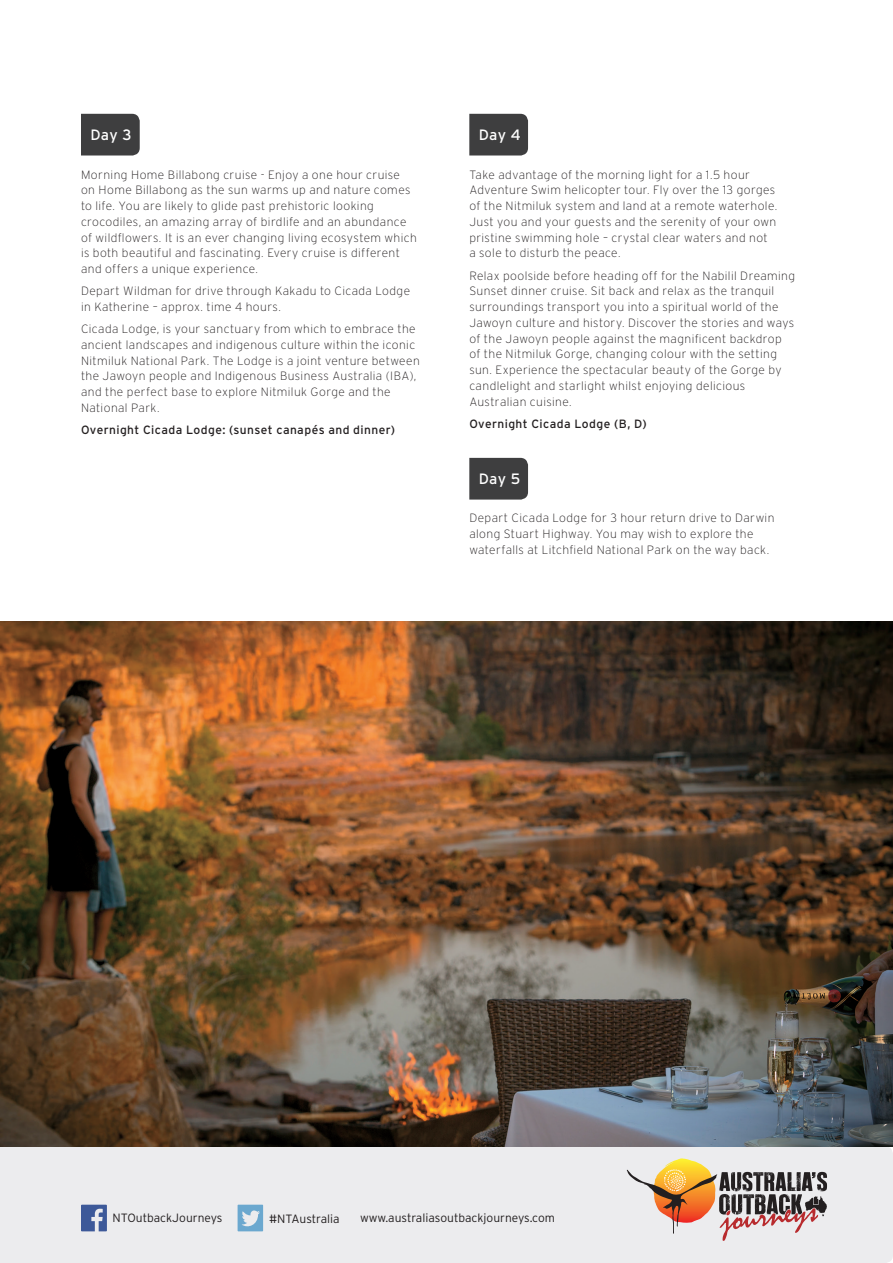
<style>
.page{position:relative;width:893px;height:1263px;background:#fff}
.page>*{position:absolute;margin:0;border:0;box-sizing:border-box;transform-origin:0 0}
.t1{font:15px "Interstate";letter-spacing:.02em;color:#fff}
.body{font:200 12px/15.8px "Interstate";letter-spacing:.03em;color:#231f20}
.body-2{font:12px "Interstate";letter-spacing:.035em;color:#231f20}
.t2{font:300 12px "Interstate";color:#231f20}
</style>
<div class="page">
<div style="left:0;top:1146px;width:893px;height:117px;background:#ececee"></div>
<svg style="left:627px;top:1158px;width:200px;height:83px;background:#c6b1a2"></svg>
<svg style="left:81px;top:1205px;width:26px;height:26px"></svg>
<svg style="left:238px;top:1205px;width:25px;height:26px"></svg>
<img style="left:0;top:622px;width:893px;height:524px">
<div style="left:81px;top:114px;width:59px;height:41px;background:#3e3e3f"></div>
<div style="left:469px;top:114px;width:59px;height:41px;background:#3e3e3f"></div>
<div style="left:469px;top:458px;width:59px;height:42px;background:#3e3e3f"></div>
<p class="t1" style="left:90px;top:127px;width:43px">Day 3</p>
<p class="t1" style="left:479px;top:127px;width:44px">Day 4</p>
<p class="body" style="left:81px;top:167px;width:337px">Morning Home Billabong cruise - Enjoy a one hour cruise on Home Billabong as the sun warms up and nature comes to life. You are likely to glide past prehistoric looking crocodiles, an amazing array of birdlife and an abundance of wildflowers. It is an ever changing living ecosystem which is both beautiful and fascinating. Every cruise is different and offers a unique experience.</p>
<p class="body" style="left:81px;top:283px;width:331px">Depart Wildman for drive through Kakadu to Cicada Lodge in Katherine – approx. time 4 hours.</p>
<p class="body" style="left:81px;top:321px;width:340px">Cicada Lodge, is your sanctuary from which to embrace the ancient landscapes and indigenous culture within the iconic Nitmiluk National Park. The Lodge is a joint venture between the Jawoyn people and Indigenous Business Australia (IBA), and the perfect base to explore Nitmiluk Gorge and the National Park.</p>
<p class="body-2" style="left:81px;top:423px;width:316px">Overnight Cicada Lodge: (sunset canapés and dinner)</p>
<p class="body" style="left:469px;top:167px;width:309px">Take advantage of the morning light for a 1.5 hour Adventure Swim helicopter tour. Fly over the 13 gorges of the Nitmiluk system and land at a remote waterhole.<br>Just you and your guests and the serenity of your own pristine swimming hole – crystal clear waters and not<br>a sole to disturb the peace.</p>
<p class="body" style="left:469px;top:267px;width:327px">Relax poolside before heading off for the Nabilil Dreaming Sunset dinner cruise. Sit back and relax as the tranquil surroundings transport you into a spiritual world of the Jawoyn culture and history. Discover the stories and ways of the Jawoyn people against the magnificent backdrop of the Nitmiluk Gorge, changing colour with the setting sun. Experience the spectacular beauty of the Gorge by candlelight and starlight whilst enjoying delicious Australian cuisine.</p>
<p class="body-2" style="left:469px;top:417px;width:179px">Overnight Cicada Lodge (B, D)</p>
<p class="t1" style="left:479px;top:471px;width:43px">Day 5</p>
<p class="body" style="left:469px;top:510px;width:307px">Depart Cicada Lodge for 3 hour return drive to Darwin along Stuart Highway. You may wish to explore the waterfalls at Litchfield National Park on the way back.</p>
<p class="t2" style="left:112px;top:1211px;width:111px">NTOutbackJourneys</p>
<p class="t2" style="left:269px;top:1212px;width:72px">#NTAustralia</p>
<p class="t2" style="left:360px;top:1211px;width:196px">www.australiasoutbackjourneys.com</p>
</div>
